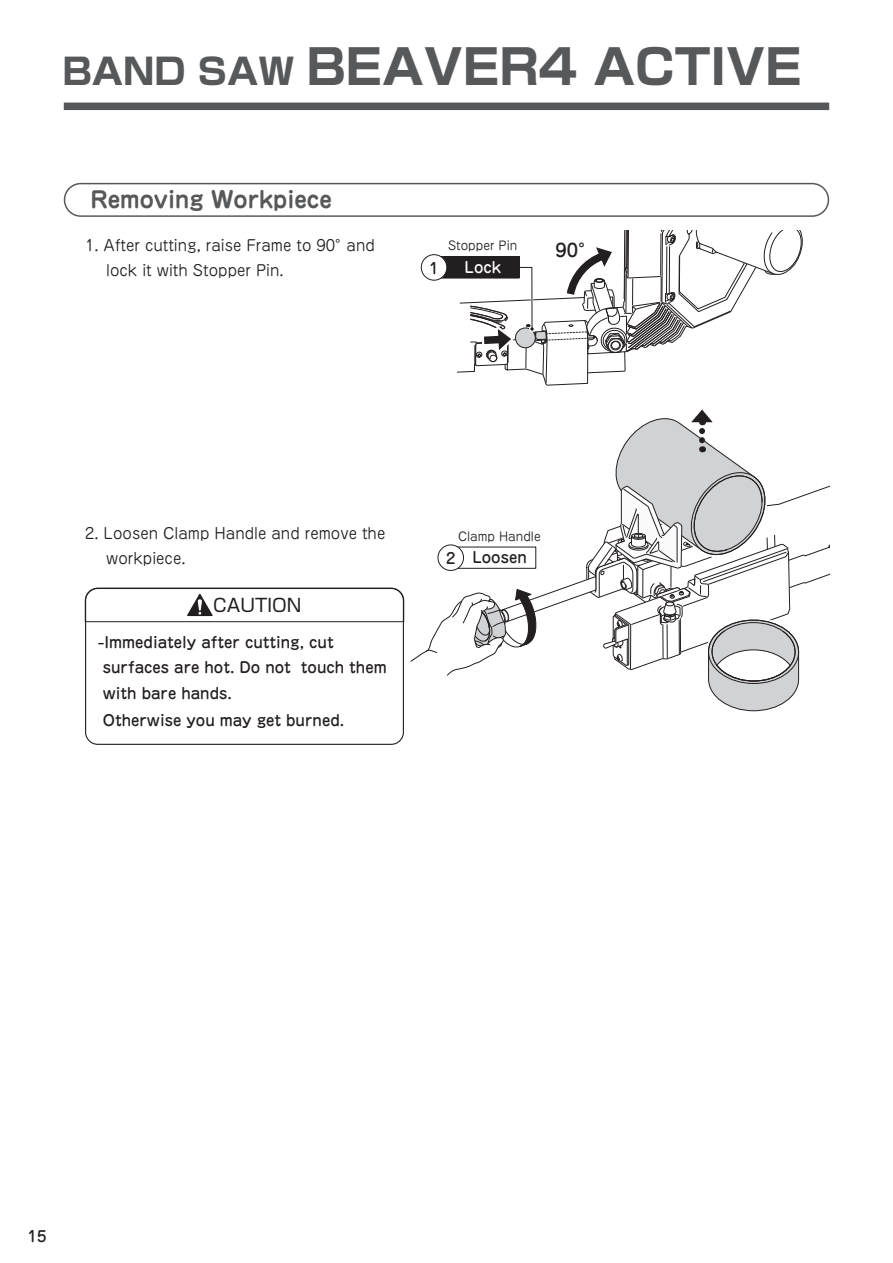
<style>
.page{position:relative;width:893px;height:1263px;background:#fff}
.page>*{position:absolute;margin:0;border:0;box-sizing:border-box;transform-origin:0 0}
.t1{font:700 48px "Shin Go Pro";color:#57585a}
.t2{font:700 22.5px "Jun 501 Pro";color:#57585a}
.t3{font:18px "Shin Go Pro";color:#231f20}
.t4{font:500 18px "Jun 34 Pro";color:#231f20}
.t5{font:500 15px/25.5px "Jun 34 Pro";color:#231f20}
.t6{font:15px/24.5px "Jun 201 Pro";color:#231f20}
.t7{font:500 15px "Jun 34 Pro";color:#fff}
.t8{font:12px "Jun 201 Pro";color:#231f20}
.s1{font-size:36px}
</style>
<div class="page">
<div style="left:64px;top:103px;width:765px;height:7px;background:#57585a"></div>
<div style="left:64px;top:183px;width:765px;height:34px;border:2px solid #57585a;border-radius:16px"></div>
<div style="left:85px;top:588px;width:319px;height:157px;border:1px solid #231f20;border-radius:12px"></div>
<svg style="left:85px;top:588px;width:319px;height:34px"></svg>
<div style="left:434px;top:256px;width:85px;height:22px;border:1px solid #231f20"></div>
<div style="left:421px;top:255px;width:26px;height:25px;background:#fff;border-radius:50%"></div>
<div style="left:421px;top:254px;width:26px;height:27px;border:1px solid #231f20;border-radius:50%"></div>
<svg style="left:410px;top:409px;width:419px;height:303px"></svg>
<svg style="left:443px;top:231px;width:360px;height:155px"></svg>
<h1 class="t1" style="left:62px;top:28px;width:741px"><span class="s1">BAND SAW</span> BEAVER4 ACTIVE</h1>
<h2 class="t2" style="left:91px;top:182px;width:243px">Removing Workpiece</h2>
<p class="t6" style="left:106px;top:232px;width:270px;text-indent:-21px">1. After cutting, raise Frame to 90°and lock it with Stopper Pin.</p>
<p class="t8" style="left:448px;top:236px;width:71px">Stopper Pin</p>
<p class="t4" style="left:555px;top:236px;width:43px">90°</p>
<p class="t5" style="left:429px;top:254px;width:11px">1</p>
<p class="t7" style="left:465px;top:255px;width:38px">Lock</p>
<p class="t6" style="left:106px;top:520px;width:281px;text-indent:-21px">2. Loosen Clamp Handle and remove the workpiece.</p>
<p class="t3" style="left:213px;top:590px;width:90px">CAUTION</p>
<p class="t5" style="left:103px;top:628px;width:285px;text-indent:-5px">-Immediately after cutting, cut surfaces are hot. Do not touch them with bare hands.</p>
<p class="t5" style="left:103px;top:706px;width:243px">Otherwise you may get burned.</p>
<p class="t8" style="left:458px;top:527px;width:84px">Clamp Handle</p>
<p class="t5" style="left:446px;top:543px;width:82px">2 Loosen</p>
<p class="t5" style="left:28px;top:1222px;width:20px">15</p>
</div>
